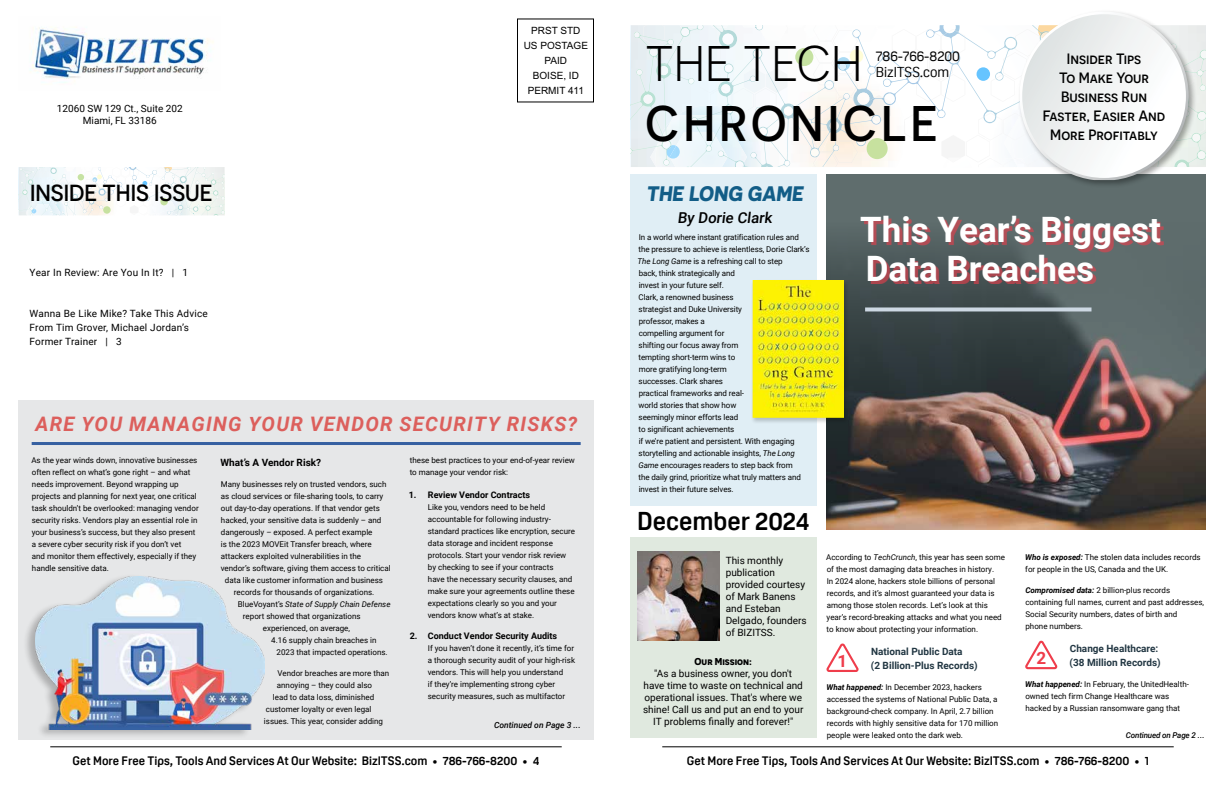
<style>
.page{position:relative;width:1224px;height:792px;background:#fff}
.page>*{position:absolute;margin:0;border:0;box-sizing:border-box;transform-origin:0 0}
.t1{font:500 50px "Novecentosans";letter-spacing:.08em;color:#000}
.t2{font:50px "Novecentosans";color:#000}
.t3{font:700 35px/39px "Roboto";color:#fff}
.t4{font:700 25.2px "Oscine";color:#000}
.t5{font:500 23.3px "Novecentosans";color:#000}
.t6{font:700 21px "Novecentosans";color:#125d87}
.t7{font:italic 700 20px "Roboto";letter-spacing:.065em;color:#dc5f5c}
.t8{font:700 17px "Roboto";color:#ef3d4b}
.t9{font:500 15px/19px "Novecentosans";color:#000;text-align:center}
.t10{font:500 15px "Roboto";color:#000}
.t11{font:14px/16px "Oscine";color:#000}
.t12{font:700 12px "Oscine";color:#000}
.t13{font:10px/12px "Roboto";color:#000;text-align:center}
.t14{font:10px/14px "Roboto";letter-spacing:.02em;color:#000}
.t15{font:700 10px/14px "Roboto";color:#223743}
.t16{font:10px/15px "Arial";color:#000;text-align:center}
.t17{font:700 10px "Roboto";color:#000}
.t18{font:700 10px "Novecentosans";color:#000}
.t19{font:700 9px "Roboto";color:#000}
.t20{font:italic 500 8.5px "Roboto";color:#000}
.t21{font:8px/12px "Roboto";color:#000}
.t22{font:italic 8px "Roboto";color:#000}
.t23{font:italic 500 8px "Roboto";letter-spacing:-.02em;color:#000}
.s1{font-style:normal}
.s2{font-style:italic}
.s3{font-weight:700;font-style:italic}
</style>
<div class="page">
<div style="left:18px;top:400px;width:576px;height:340px;background:#e6e7e8"></div>
<img style="left:795px;top:48px;width:18px;height:18px;border-radius:9px">
<img style="left:793px;top:99px;width:13px;height:55px">
<svg style="left:630px;top:25px;width:163px;height:142px"></svg>
<hr style="left:32px;top:442px;width:549px;height:3px;background:#3660a1">
<div style="left:630px;top:174px;width:186px;height:331px;background:#e0eef5"></div>
<div style="left:630px;top:538px;width:186px;height:200px;background:#e0e9df"></div>
<hr style="left:662px;top:747px;width:512px;height:1px;background:#000">
<div style="left:517px;top:18px;width:77px;height:84px;border:1px solid #000"></div>
<hr style="left:50px;top:747px;width:512px;height:1px;background:#000">
<div style="left:23px;top:574px;width:242px;height:165px;background:#000;opacity:.25"></div>
<img style="left:36px;top:577px;width:229px;height:152px">
<svg style="left:18px;top:167px;width:207px;height:49px"></svg>
<div style="left:827px;top:174px;width:379px;height:356px;background:#5f6d6d"></div>
<img style="left:827px;top:226px;width:379px;height:304px">
<div style="left:864px;top:218px;width:299px;height:66px;background:#ef3d4b;opacity:.6"></div>
<svg style="left:865px;top:307px;width:227px;height:4px"></svg>
<svg style="left:826px;top:643px;width:33px;height:29px"></svg>
<svg style="left:1025px;top:640px;width:33px;height:30px"></svg>
<div style="left:751px;top:279px;width:98px;height:146px;background:#000;opacity:.2"></div>
<img style="left:753px;top:280px;width:91px;height:138px">
<img style="left:638px;top:552px;width:82px;height:88px">
<img style="left:30px;top:27px;width:183px;height:56px">
<div style="left:1018px;top:9px;width:179px;height:179px;background:#000;opacity:.35"></div>
<svg style="left:806px;top:12px;width:400px;height:168px"></svg>
<div style="left:1022px;top:14px;width:164px;height:164px;background:linear-gradient(to right,#e2e5e5,#fff);border-radius:82px"></div>
<p class="t13" style="left:57px;top:102px;width:127px">12060 SW 129 Ct., Suite 202<br>Miami, FL 33186</p>
<h3 class="t5" style="left:30px;top:179px;width:184px">INSIDE THIS ISSUE</h3>
<p class="t14" style="left:30px;top:265px;width:160px">Year In Review: Are You In It? | 1</p>
<p class="t14" style="left:30px;top:306px;width:180px">Wanna Be Like Mike? Take This Advice<br>From Tim Grover, Michael Jordan’s<br>Former Trainer | 3</p>
<p class="t16" style="left:524px;top:23px;width:66px">PRST STD<br>US POSTAGE<br>PAID<br>BOISE, ID<br>PERMIT 411</p>
<h3 class="t7" style="left:35px;top:410px;width:543px">ARE YOU MANAGING YOUR VENDOR SECURITY RISKS?</h3>
<p class="t21" style="left:31px;top:454px;width:169px">As the year winds down, innovative businesses often reflect on what’s gone right – and what needs improvement. Beyond wrapping up projects and planning for next year, one critical task shouldn’t be overlooked: managing vendor security risks. Vendors play an essential role in your business’s success, but they also present a severe cyber security risk if you don’t vet<br>and monitor them effectively, especially if they handle sensitive data.</p>
<p class="t17" style="left:220px;top:455px;width:102px">What’s A Vendor Risk?</p>
<p class="t21" style="left:221px;top:477px;width:167px">Many businesses rely on trusted vendors, such</p>
<p class="t21" style="left:221px;top:489px;width:164px">as cloud services or file-sharing tools, to carry</p>
<p class="t21" style="left:221px;top:501px;width:160px">out day-to-day operations. If that vendor gets</p>
<p class="t21" style="left:221px;top:513px;width:162px">hacked, your sensitive data is suddenly – and</p>
<p class="t21" style="left:221px;top:525px;width:153px">dangerously – exposed. A perfect example</p>
<p class="t21" style="left:221px;top:537px;width:152px">is the 2023 MOVEit Transfer breach, where</p>
<p class="t21" style="left:221px;top:549px;width:142px">attackers exploited vulnerabilities in the</p>
<p class="t21" style="left:221px;top:561px;width:172px">vendor’s software, giving them access to critical</p>
<p class="t21" style="left:225px;top:573px;width:160px">data like customer information and business</p>
<p class="t21" style="left:234px;top:585px;width:142px">records for thousands of organizations.</p>
<p class="t22" style="left:238px;top:598px;width:154px"><span class="s1">BlueVoyant’s</span> State of Supply Chain Defense</p>
<p class="t21" style="left:243px;top:609px;width:119px">report showed that organizations</p>
<p class="t21" style="left:263px;top:621px;width:89px">experienced, on average,</p>
<p class="t21" style="left:271px;top:633px;width:107px">4.16 supply chain breaches in</p>
<p class="t21" style="left:277px;top:645px;width:113px">2023 that impacted operations.</p>
<p class="t21" style="left:277px;top:666px;width:113px">Vendor breaches are more than</p>
<p class="t21" style="left:277px;top:678px;width:97px">annoying – they could also</p>
<p class="t21" style="left:273px;top:690px;width:103px">lead to data loss, diminished</p>
<p class="t21" style="left:266px;top:702px;width:107px">customer loyalty or even legal</p>
<p class="t21" style="left:264px;top:714px;width:121px">issues. This year, consider adding</p>
<p class="t21" style="left:410px;top:454px;width:167px">these best practices to your end-of-year review to manage your vendor risk:</p>
<p class="t19" style="left:409px;top:489px;width:123px">1. Review Vendor Contracts</p>
<p class="t21" style="left:428px;top:501px;width:149px">Like you, vendors need to be held accountable for following industry&shy;standard practices like encryption, secure data storage and incident response protocols. Start your vendor risk review by checking to see if your contracts<br>have the necessary security clauses, and make sure your agreements outline these expectations clearly so you and your vendors know what’s at stake.</p>
<p class="t19" style="left:410px;top:630px;width:149px">2. Conduct Vendor Security Audits</p>
<p class="t21" style="left:428px;top:642px;width:149px">If you haven’t done it recently, it’s time for a thorough security audit of your high-risk vendors. This will help you understand<br>if they’re implementing strong cyber security measures, such as multifactor</p>
<p class="t20" style="left:494px;top:720px;width:88px">Continued on Page 3 ...</p>
<h1 class="t2" style="left:646px;top:35px;width:218px">THE TECH</h1>
<h1 class="t1" style="left:646px;top:94px;width:294px">CHRONICLE</h1>
<h3 class="t11" style="left:876px;top:48px;width:86px">786-766-8200<br>BizITSS.com</h3>
<h3 class="t9" style="left:1043px;top:49px;width:124px">Insider Tips<br>To Make Your<br>Business Run<br>Faster, Easier And<br>More Profitably</h3>
<h3 class="t6" style="left:646px;top:181px;width:162px">THE LONG GAME</h3>
<h3 class="t10" style="left:677px;top:207px;width:99px">By Dorie Clark</h3>
<p class="t21" style="left:638px;top:231px;width:173px">In a world where instant gratification rules and the pressure to achieve is relentless, Dorie Clark’s <span class="s2">The Long Game</span> is a refreshing call to step<br>back, think strategically and<br>invest in your future self.<br>Clark, a renowned business<br>strategist and Duke University<br>professor, makes a<br>compelling argument for<br>shifting our focus away from<br>tempting short-term wins to<br>more gratifying long-term<br>successes. Clark shares<br>practical frameworks and real-<br>world stories that show how<br>seemingly minor efforts lead<br>to significant achievements<br>if we’re patient and persistent. With engaging storytelling and actionable insights, <span class="s2">The Long Game</span> encourages readers to step back from<br>the daily grind, prioritize what truly matters and invest in their future selves.</p>
<h3 class="t4" style="left:637px;top:507px;width:174px">December 2024</h3>
<p class="t13" style="left:726px;top:554px;width:82px;text-align:left">This monthly publication provided courtesy of Mark Banens and Esteban<br>Delgado, founders of BIZITSS.</p>
<p class="t18" style="left:695px;top:656px;width:59px">Our Mission:</p>
<p class="t13" style="left:643px;top:667px;width:162px">"As a business owner, you don't have time to waste on technical and operational issues. That's where we shine! Call us and put an end to your IT problems finally and forever!"</p>
<h2 class="t3" style="left:860px;top:209px;width:302px">This Year’s Biggest<br>Data Breaches</h2>
<p class="t21" style="left:826px;top:551px;width:180px">According to <span class="s2">TechCrunch</span>, this year has seen some of the most damaging data breaches in history.<br>In 2024 alone, hackers stole billions of personal records, and it’s almost guaranteed your data is among those stolen records. Let’s look at this year’s record-breaking attacks and what you need to know about protecting your information.</p>
<p class="t15" style="left:871px;top:644px;width:108px">National Public Data<br>(2 Billion-Plus Records)</p>
<p class="t21" style="left:827px;top:681px;width:173px"><span class="s3">What happened:</span> In December 2023, hackers accessed the systems of National Public Data, a background-check company. In April, 2.7 billion records with highly sensitive data for 170 million people were leaked onto the dark web.</p>
<p class="t21" style="left:1025px;top:551px;width:177px"><span class="s3">Who is exposed:</span> The stolen data includes records for people in the US, Canada and the UK.</p>
<p class="t21" style="left:1025px;top:584px;width:180px"><span class="s3">Compromised data:</span> 2 billion-plus records containing full names, current and past addresses, Social Security numbers, dates of birth and<br>phone numbers.</p>
<p class="t15" style="left:1070px;top:641px;width:93px">Change Healthcare: (38 Million Records)</p>
<p class="t21" style="left:1025px;top:678px;width:165px"><span class="s3">What happened:</span> In February, the UnitedHealth&shy;owned tech firm Change Healthcare was hacked by a Russian ransomware gang that</p>
<p class="t23" style="left:1126px;top:729px;width:80px">Continued on Page 2 ...</p>
<h3 class="t8" style="left:838px;top:649px;width:11px">1</h3>
<h3 class="t8" style="left:1036px;top:646px;width:11px">2</h3>
<h3 class="t12" style="left:73px;top:754px;width:468px">Get More Free Tips, Tools And Services At Our Website: BizITSS.com • 786-766-8200 • 4</h3>
<h3 class="t12" style="left:687px;top:754px;width:464px">Get More Free Tips, Tools And Services At Our Website: BizITSS.com • 786-766-8200 • 1</h3>
</div>
